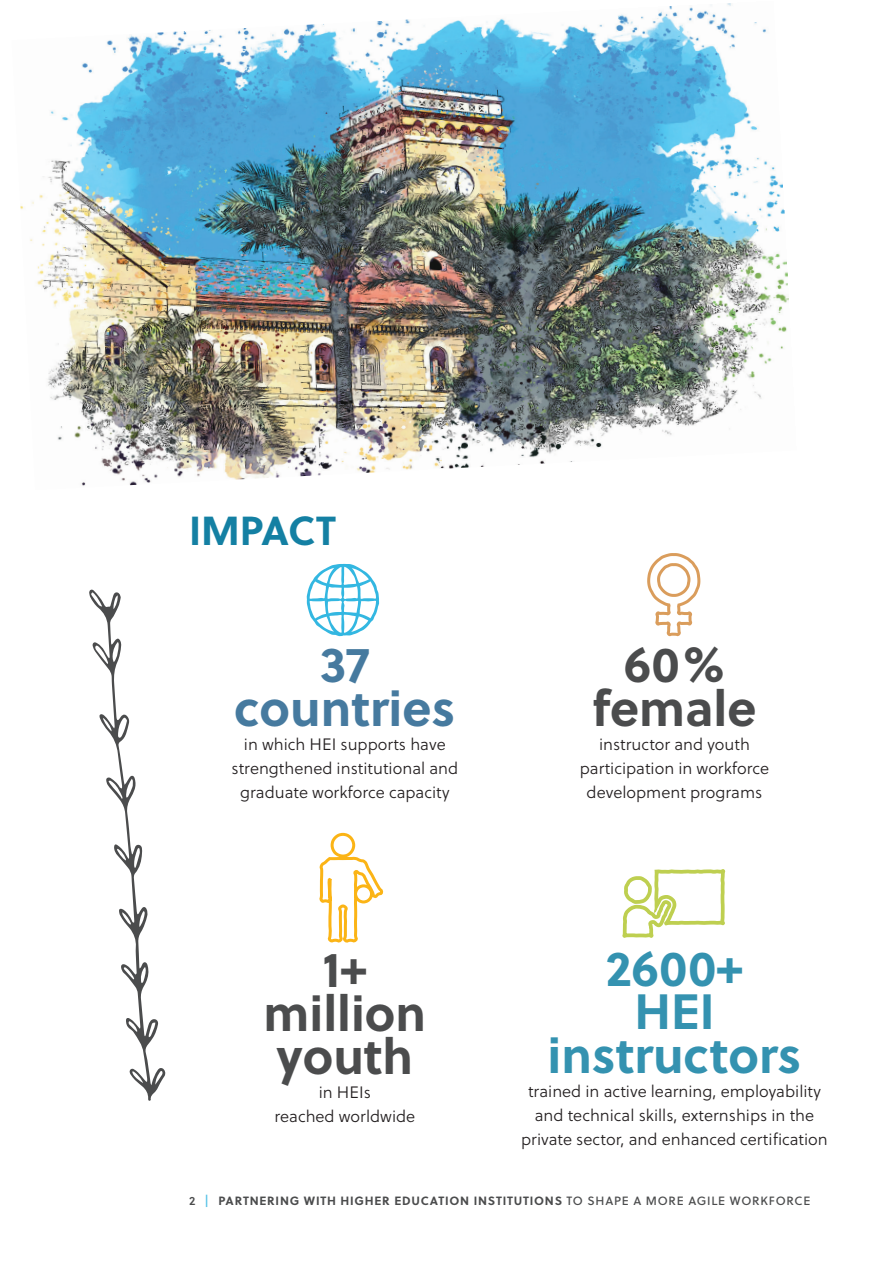
<style>
.page{position:relative;width:893px;height:1263px;background:#fff}
.page>*{position:absolute;margin:0;border:0;box-sizing:border-box;transform-origin:0 0}
.t1{font:700 49.5px/43.5px "Soleil";color:#4b4c4d;text-align:center}
.t2{font:700 49.5px/43.5px "Soleil";color:#3492b0;text-align:center}
.t3{font:700 49.5px/43.5px "Soleil";color:#467a9f;text-align:center}
.t4{font:700 40.5px "Soleil";color:#1480a3}
.t5{font:16.5px/24px "Soleil Lt";color:#231f20;text-align:center}
.t6{font:700 12px "Soleil";letter-spacing:.065em;color:#4b4c4d}
.s1{font-family:"Soleil Sb";font-weight:400}
.s2{font-family:"Soleil Sb";font-weight:400;color:#56c2e6}
.s3{font-family:"Soleil Bk";font-weight:400}
</style>
<div class="page">
<img style="left:20px;top:3px;width:769px;height:483px">
<svg style="left:647px;top:553px;width:54px;height:84px"></svg>
<svg style="left:307px;top:564px;width:72px;height:72px"></svg>
<svg style="left:319px;top:832px;width:65px;height:111px"></svg>
<svg style="left:622px;top:869px;width:104px;height:69px"></svg>
<svg style="left:89px;top:589px;width:77px;height:512px"></svg>
<div style="left:0;top:0;width:141px;height:23px;background:#fff"></div>
<h2 class="t4" style="left:189px;top:500px;width:149px">IMPACT</h2>
<h1 class="t3" style="left:234px;top:641px;width:223px">37 countries</h1>
<p class="t5" style="left:231px;top:732px;width:228px">in which HEI supports have strengthened institutional and graduate workforce capacity</p>
<h1 class="t1" style="left:264px;top:945px;width:164px">1+ million youth</h1>
<p class="t5" style="left:274px;top:1080px;width:142px">in HEIs<br>reached worldwide</p>
<h1 class="t1" style="left:592px;top:641px;width:166px">60% female</h1>
<p class="t5" style="left:580px;top:732px;width:191px">instructor and youth participation in workforce development programs</p>
<h1 class="t2" style="left:547px;top:944px;width:255px">2600+<br>HEI instructors</h1>
<p class="t5" style="left:521px;top:1078px;width:308px">trained in active learning, employability and technical skills, externships in the private sector, and enhanced certification</p>
<p class="t6" style="left:189px;top:1192px;width:623px"><span class="s1">2</span> <span class="s2">|</span> PARTNERING WITH HIGHER EDUCATION INSTITUTIONS <span class="s3">TO SHAPE A MORE AGILE WORKFORCE</span></p>
</div>
